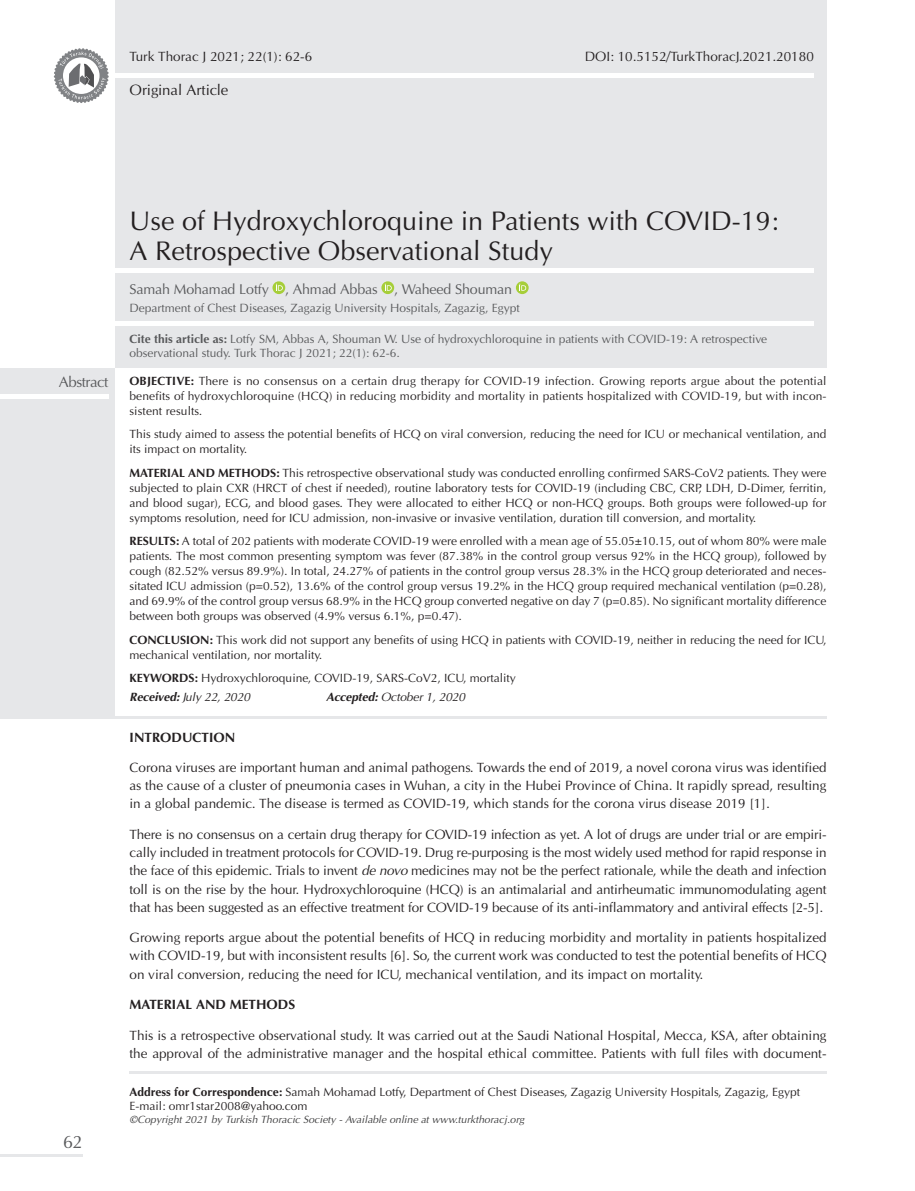
<style>
.page{position:relative;width:915px;height:1191px;background:#fff}
.page>*{position:absolute;margin:0;border:0;box-sizing:border-box;transform-origin:0 0}
.t1{font:27px/30px "Optima Normal Tr";color:#231f20}
.t2{font:18px "Optima Normal Tr";color:#57585a}
.t3{font:15px "Optima Normal Tr";color:#231f20}
.t4{font:15px "Optima Normal Tr";letter-spacing:-.03em;color:#57585a}
.t5{font:14.25px "Optima Normal Tr";letter-spacing:-.01em;color:#57585a}
.t6{font:13.5px/18px "Optima Normal Tr";color:#231f20;text-align:justify}
.t7{font:13.5px "Optima Bold Tr";color:#231f20}
.t8{font:12px/15px "Optima Normal Tr";color:#231f20}
.t9{font:12px/14.4px "Optima Normal Tr";color:#57585a}
.t10{font:12px "Optima Italic Tr";letter-spacing:-.01em;color:#231f20}
.t11{font:10.5px "Optima Italic Tr";color:#3e3e3f}
.s1{font-family:"Optima Bold Tr"}
.s2{font-family:"Optima Tr";font-weight:700;font-style:italic}
.s3{font-family:"Optima Italic Tr"}
</style>
<div class="page">
<div style="left:115px;top:0;width:711px;height:368px;background:#e6e7e9"></div>
<svg style="left:272px;top:281px;width:13px;height:13px"></svg>
<svg style="left:276px;top:284px;width:7px;height:7px"></svg>
<svg style="left:381px;top:281px;width:13px;height:13px"></svg>
<svg style="left:384px;top:284px;width:7px;height:7px"></svg>
<svg style="left:515px;top:281px;width:13px;height:13px"></svg>
<svg style="left:519px;top:284px;width:7px;height:7px"></svg>
<hr style="left:4px;top:74px;width:809px;height:4px;background:#fff">
<svg style="left:53px;top:48px;width:56px;height:55px"></svg>
<div style="left:0;top:268px;width:813px;height:5px;background:#fff"></div>
<hr style="left:129px;top:1071px;width:697px;height:2px;background:#e6e7e9">
<hr style="left:0;top:1154px;width:82px;height:2px;background:#e6e7e9">
<hr style="left:0;top:321px;width:813px;height:4px;background:#fff">
<div style="left:0;top:368px;width:115px;height:348px;background:#e6e7e9"></div>
<div style="left:0;top:394px;width:108px;height:5px;background:#fff"></div>
<hr style="left:0;top:716px;width:826px;height:2px;background:#e6e7e9">
<p class="t6" style="left:129px;top:47px;width:184px">Turk Thorac J 2021; 22(1): 62-6</p>
<p class="t3" style="left:129px;top:81px;width:100px">Original Article</p>
<p class="t6" style="left:584px;top:47px;width:230px">DOI: 10.5152/TurkThoracJ.2021.20180</p>
<p class="t4" style="left:59px;top:373px;width:51px">Abstract</p>
<p class="t2" style="left:63px;top:1131px;width:21px">62</p>
<p class="t1" style="left:129px;top:206px;width:650px">Use of Hydroxychloroquine in Patients with COVID-19:<br>A Retrospective Observational Study</p>
<p class="t5" style="left:129px;top:281px;width:384px">Samah Mohamad Lotfy , Ahmad Abbas , Waheed Shouman</p>
<p class="t9" style="left:129px;top:301px;width:392px">Department of Chest Diseases, Zagazig University Hospitals, Zagazig, Egypt</p>
<p class="t9" style="left:129px;top:332px;width:639px"><span class="s1">Cite this article as:</span> Lotfy SM, Abbas A, Shouman W. Use of hydroxychloroquine in patients with COVID-19: A retrospective observational study. Turk Thorac J 2021; 22(1): 62-6.</p>
<p class="t8" style="left:129px;top:373px;width:698px;text-align:justify"><span class="s1">OBJECTIVE:</span> There is no consensus on a certain drug therapy for COVID-19 infection. Growing reports argue about the potential benefits of hydroxychloroquine (HCQ) in reducing morbidity and mortality in patients hospitalized with COVID-19, but with incon&shy;sistent results.</p>
<p class="t8" style="left:129px;top:426px;width:698px">This study aimed to assess the potential benefits of HCQ on viral conversion, reducing the need for ICU or mechanical ventilation, and its impact on mortality.</p>
<p class="t8" style="left:129px;top:465px;width:698px;text-align:justify"><span class="s1">MATERIAL AND METHODS:</span> This retrospective observational study was conducted enrolling confirmed SARS-CoV2 patients. They were subjected to plain CXR (HRCT of chest if needed), routine laboratory tests for COVID-19 (including CBC, CRP, LDH, D-Dimer, ferritin, and blood sugar), ECG, and blood gases. They were allocated to either HCQ or non-HCQ groups. Both groups were followed-up for symptoms resolution, need for ICU admission, non-invasive or invasive ventilation, duration till conversion, and mortality.</p>
<p class="t8" style="left:129px;top:533px;width:698px;text-align:justify"><span class="s1">RESULTS:</span> A total of 202 patients with moderate COVID-19 were enrolled with a mean age of 55.05±10.15, out of whom 80% were male patients. The most common presenting symptom was fever (87.38% in the control group versus 92% in the HCQ group), followed by cough (82.52% versus 89.9%). In total, 24.27% of patients in the control group versus 28.3% in the HCQ group deteriorated and neces&shy;sitated ICU admission (p=0.52), 13.6% of the control group versus 19.2% in the HCQ group required mechanical ventilation (p=0.28), and 69.9% of the control group versus 68.9% in the HCQ group converted negative on day 7 (p=0.85). No significant mortality difference between both groups was observed (4.9% versus 6.1%, p=0.47).</p>
<p class="t8" style="left:129px;top:632px;width:698px"><span class="s1">CONCLUSION:</span> This work did not support any benefits of using HCQ in patients with COVID-19, neither in reducing the need for ICU, mechanical ventilation, nor mortality.</p>
<p class="t8" style="left:129px;top:670px;width:387px"><span class="s1">KEYWORDS:</span> Hydroxychloroquine, COVID-19, SARS-CoV2, ICU, mortality</p>
<p class="t10" style="left:129px;top:690px;width:122px"><span class="s2">Received:</span> July 22, 2020</p>
<p class="t10" style="left:326px;top:690px;width:140px"><span class="s2">Accepted:</span> October 1, 2020</p>
<p class="t7" style="left:129px;top:728px;width:107px">INTRODUCTION</p>
<p class="t6" style="left:129px;top:759px;width:698px">Corona viruses are important human and animal pathogens. Towards the end of 2019, a novel corona virus was identified as the cause of a cluster of pneumonia cases in Wuhan, a city in the Hubei Province of China. It rapidly spread, resulting in a global pandemic. The disease is termed as COVID-19, which stands for the corona virus disease 2019 [1].</p>
<p class="t6" style="left:129px;top:825px;width:698px">There is no consensus on a certain drug therapy for COVID-19 infection as yet. A lot of drugs are under trial or are empiri&shy;cally included in treatment protocols for COVID-19. Drug re-purposing is the most widely used method for rapid response in the face of this epidemic. Trials to invent <span class="s3">de novo</span> medicines may not be the perfect rationale, while the death and infection toll is on the rise by the hour. Hydroxychloroquine (HCQ) is an antimalarial and antirheumatic immunomodulating agent that has been suggested as an effective treatment for COVID-19 because of its anti-inflammatory and antiviral effects [2-5].</p>
<p class="t6" style="left:129px;top:929px;width:698px">Growing reports argue about the potential benefits of HCQ in reducing morbidity and mortality in patients hospitalized with COVID-19, but with inconsistent results [6]. So, the current work was conducted to test the potential benefits of HCQ on viral conversion, reducing the need for ICU, mechanical ventilation, and its impact on mortality.</p>
<p class="t7" style="left:129px;top:996px;width:167px">MATERIAL AND METHODS</p>
<p class="t6" style="left:129px;top:1026px;width:698px">This is a retrospective observational study. It was carried out at the Saudi National Hospital, Mecca, KSA, after obtaining the approval of the administrative manager and the hospital ethical committee. Patients with full files with document-</p>
<p class="t8" style="left:129px;top:1084px;width:672px;line-height:14.4px"><span class="s1">Address for Correspondence:</span> Samah Mohamad Lotfy, Department of Chest Diseases, Zagazig University Hospitals, Zagazig, Egypt<br>E-mail: omr1star2008@yahoo.com</p>
<p class="t11" style="left:129px;top:1112px;width:396px">©Copyright 2021 by Turkish Thoracic Society - Available online at www.turkthoracj.org</p>
</div>
